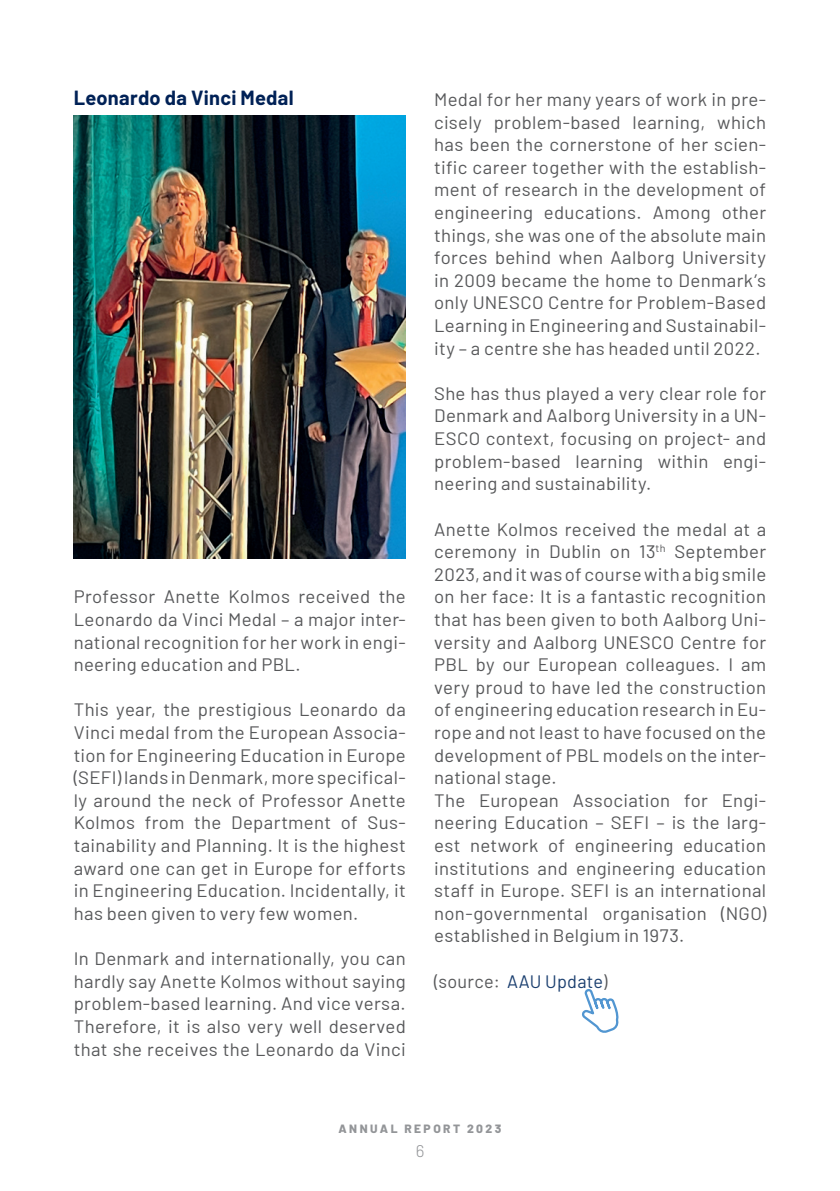
<style>
.page{position:relative;width:840px;height:1191px;background:#fff}
.page>*{position:absolute;margin:0;border:0;box-sizing:border-box;transform-origin:0 0}
.t1{font:700 20px "Barlow";letter-spacing:.015em;color:#002156}
.t2{font:18px/22.6px "Barlow";letter-spacing:.015em;color:#57585a;text-align:justify}
.t3{font:300 17px "Barlow";color:#939598}
.t4{font:800 12px "Barlow";letter-spacing:.205em;color:#939598}
.s1{color:#1b3f6f}
</style>
<div class="page">
<img style="left:74px;top:116px;width:331px;height:442px">
<svg style="left:582px;top:989px;width:37px;height:44px"></svg>
<p class="t1" style="left:74px;top:83px;width:221px">Leonardo da Vinci Medal</p>
<p class="t2" style="left:74px;top:584px;width:333px">Professor Anette Kolmos received the Leonardo da Vinci Medal – a major inter&shy;national recognition for her work in engi&shy;neering education and PBL.</p>
<p class="t2" style="left:74px;top:697px;width:333px">This year, the prestigious Leonardo da Vinci medal from the European Associa&shy;tion for Engineering Education in Europe (SEFI) lands in Denmark, more specifical&shy;ly around the neck of Professor Anette Kolmos from the Department of Sus&shy;tainability and Planning. It is the highest award one can get in Europe for efforts in Engineering Education. Incidentally, it has been given to very few women.</p>
<p class="t2" style="left:74px;top:946px;width:333px">In Denmark and internationally, you can hardly say Anette Kolmos without saying problem-based learning. And vice versa.<br>Therefore, it is also very well deserved that she receives the Leonardo da Vinci</p>
<p class="t2" style="left:434px;top:87px;width:333px">Medal for her many years of work in pre&shy;cisely problem-based learning, which has been the cornerstone of her scien&shy;tific career together with the establish&shy;ment of research in the development of engineering educations. Among other things, she was one of the absolute main forces behind when Aalborg University in 2009 became the home to Denmark’s only UNESCO Centre for Problem-Based Learning in Engineering and Sustainabil&shy;ity – a centre she has headed until 2022.</p>
<p class="t2" style="left:434px;top:381px;width:333px">She has thus played a very clear role for Denmark and Aalborg University in a UN-ESCO context, focusing on project- and problem-based learning within engi&shy;neering and sustainability.</p>
<p class="t2" style="left:434px;top:516px;width:333px;text-align:left">Anette Kolmos received the medal at a ceremony in Dublin on 13<sup>th</sup> September 2023, and it was of course with a big smile on her face: It is a fantastic recognition that has been given to both Aalborg Uni&shy;versity and Aalborg UNESCO Centre for PBL by our European colleagues. I am very proud to have led the construction of engineering education research in Eu&shy;rope and not least to have focused on the development of PBL models on the inter&shy;national stage.<br>The European Association for Engi&shy;neering Education – SEFI – is the larg&shy;est network of engineering education institutions and engineering education staff in Europe. SEFI is an international non-governmental organisation (NGO) established in Belgium in 1973.</p>
<p class="t2" style="left:434px;top:968px;width:175px">(source: <span class="s1">AAU Update</span>)</p>
<p class="t4" style="left:338px;top:1119px;width:164px">ANNUAL REPORT 2023</p>
<p class="t3" style="left:415px;top:1138px;width:10px">6</p>
</div>
